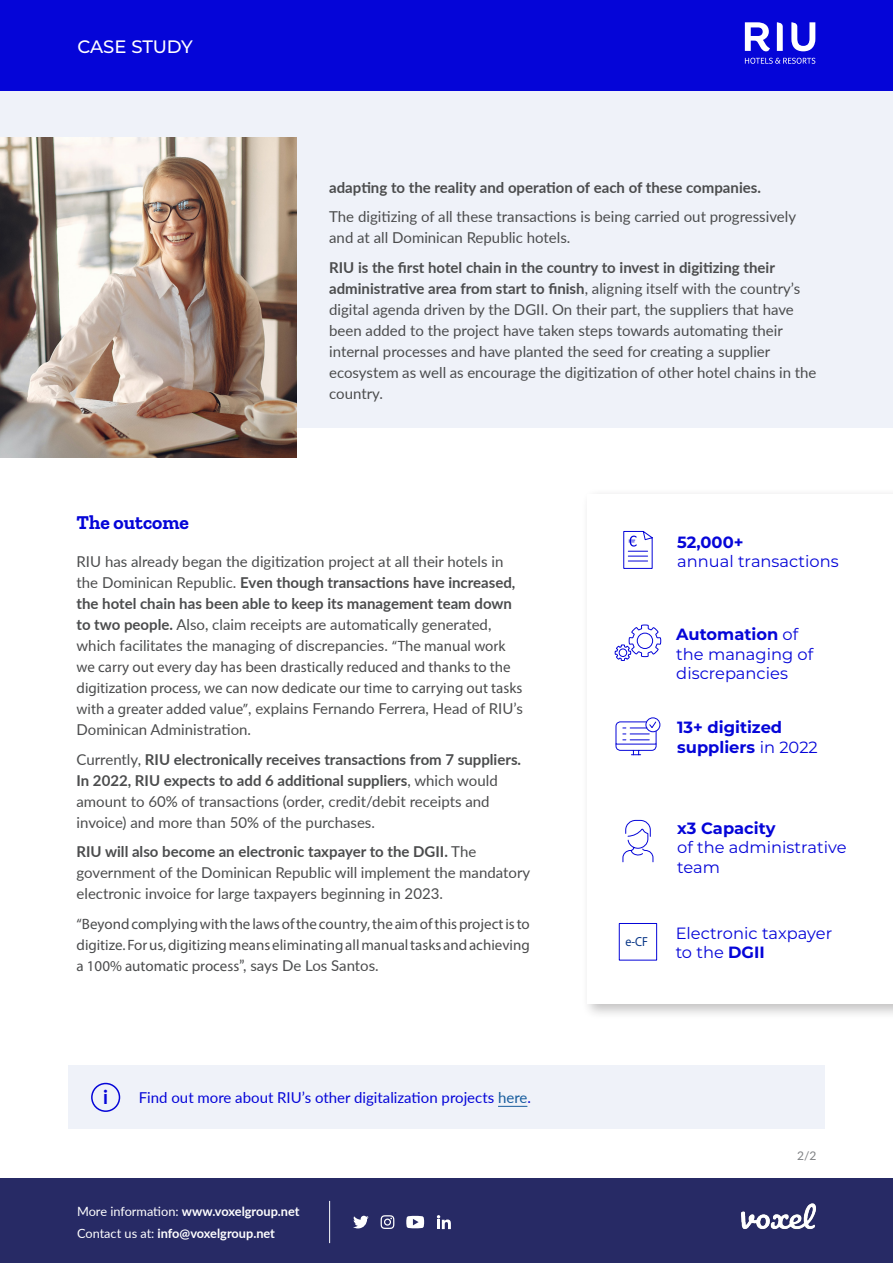
<style>
.page{position:relative;width:893px;height:1263px;background:#fff}
.page>*{position:absolute;margin:0;border:0;box-sizing:border-box;transform-origin:0 0}
.Subtítulos{font:700 19.5px "Zilla Slab";color:#0505d8}
.t1{font:700 19.5px "Lato";color:#0505d8}
.t2{font:500 18px "Montserrat";letter-spacing:-.01em;color:#fff}
.t3{font:16.35px/19.5px "Montserrat";color:#0505d8}
.t4{font:700 16.35px/19.5px "Montserrat";color:#0505d8}
.t5{font:15px/21px "Lato";color:#4b4c4d}
.t6{font:15px/21px "Myriad Pro";color:#4b4c4d;text-align:justify}
.t7{font:700 15px "Lato";color:#4b4c4d}
.t8{font:15px "Lato";color:#0505d8}
.t9{font:13.2px "Myriad Pro";color:#053385;scale:.92 1}
.t10{font:700 12.75px "Lato";color:#fff}
.t11{font:12px "Lato";color:#808285}
.s1{font-weight:700}
.s2{font-family:"Myriad Pro"}
.s3{font-family:"Lato"}
.s4{color:#175d9e}
.s5{font-weight:400}
</style>
<div class="page">
<div style="left:582px;top:488px;width:311px;height:531px;background:#231f20;opacity:.28"></div>
<div style="left:588px;top:494px;width:305px;height:510px;background:#fff"></div>
<div style="left:68px;top:1065px;width:757px;height:63px;background:#eff2f9"></div>
<div style="left:0;top:84px;width:893px;height:344px;background:#eff2f9"></div>
<div style="left:0;top:0;width:893px;height:90px;background:#0505d8"></div>
<svg style="left:745px;top:22px;width:70px;height:42px"></svg>
<svg style="left:498px;top:1106px;width:29px;height:1px"></svg>
<div style="left:91px;top:1083px;width:29px;height:29px;border:2px solid #0505d8;border-radius:50%"></div>
<div style="left:619px;top:923px;width:38px;height:37px;border:1px solid #0505d8"></div>
<svg style="left:622px;top:820px;width:32px;height:43px"></svg>
<img style="left:0;top:137px;width:297px;height:321px">
<div style="left:0;top:1179px;width:893px;height:84px;background:#272a65"></div>
<svg style="left:614px;top:624px;width:47px;height:37px"></svg>
<svg style="left:615px;top:717px;width:46px;height:38px"></svg>
<svg style="left:623px;top:531px;width:30px;height:38px"></svg>
<svg style="left:437px;top:1215px;width:14px;height:14px"></svg>
<svg style="left:353px;top:1216px;width:16px;height:12px"></svg>
<svg style="left:381px;top:1215px;width:13px;height:14px"></svg>
<svg style="left:406px;top:1216px;width:18px;height:12px"></svg>
<hr style="left:329px;top:1201px;width:1px;height:42px;background:#fff">
<img style="left:741px;top:1203px;width:75px;height:26px">
<p class="t2" style="left:77px;top:34px;width:117px">CASE STUDY</p>
<p class="t7" style="left:329px;top:176px;width:433px">adapting to the reality and operation of each of these companies.</p>
<p class="t5" style="left:329px;top:206px;width:468px">The digitizing of all these transactions is being carried out progressively and at all Dominican Republic hotels.</p>
<p class="t5" style="left:329px;top:256px;width:489px"><span class="s1">RIU is the first hotel chain in the country to invest in digitizing their administrative area from start to finish</span>, aligning itself with the country’s digital agenda driven by the DGII. On their part, the suppliers that have been added to the project have taken steps towards automating their internal processes and have planted the seed for creating a supplier ecosystem as well as encourage the digitization of other hotel chains in the country.</p>
<p class="Subtítulos" style="left:77px;top:511px;width:114px">The outcome</p>
<p class="t5" style="left:77px;top:550px;width:448px">RIU has already began the digitization project at all their hotels in the Dominican Republic. <span class="s1">Even though transactions have increased, the hotel chain has been able to keep its management team down to two people.</span> Also, claim receipts are automatically generated, which facilitates the managing of discrepancies. <span class="s2">“The manual work we carry out every day has been drastically reduced and thanks to the digitization process, we can now dedicate our time to carrying out tasks with a greater added value”</span>, explains Fernando Ferrera, Head of RIU’s Dominican Administration.</p>
<p class="t5" style="left:77px;top:748px;width:446px">Currently, <span class="s1">RIU electronically receives transactions from 7 suppliers.<br>In 2022, RIU expects to add 6 additional suppliers</span>, which would amount to 60% of transactions (order, credit/debit receipts and invoice) and more than 50% of the purchases.</p>
<p class="t5" style="left:77px;top:841px;width:455px"><span class="s1">RIU will also become an electronic taxpayer to the DGII.</span> The government of the Dominican Republic will implement the mandatory electronic invoice for large taxpayers beginning in 2023.</p>
<p class="t6" style="left:77px;top:913px;width:455px">“Beyond complying with the laws of the country, the aim of this project is to digitize. For us, digitizing means eliminating all manual tasks and achieving a 100% automatic process<span class="s3">”, says De Los Santos.</span></p>
<p class="t1" style="left:103px;top:1083px;width:6px">i</p>
<p class="t8" style="left:139px;top:1087px;width:394px">Find out more about RIU’s other digitalization projects <span class="s4">here</span>.</p>
<p class="t10" style="left:77px;top:1202px;width:224px"><span class="s5">More information:</span> www.voxelgroup.net</p>
<p class="t10" style="left:77px;top:1224px;width:199px"><span class="s5">Contact us at:</span> info@voxelgroup.net</p>
<p class="t9" style="left:625px;top:933px;width:26px">e-CF</p>
<p class="t3" style="left:677px;top:531px;width:163px"><span class="s1">52,000+<br></span>annual transactions</p>
<p class="t3" style="left:676px;top:624px;width:139px"><span class="s1">Automation</span> of the managing of discrepancies</p>
<p class="t4" style="left:677px;top:717px;width:142px">13+ digitized suppliers <span class="s5">in 2022</span></p>
<p class="t3" style="left:677px;top:818px;width:171px"><span class="s1">x3 Capacity<br></span>of the administrative team</p>
<p class="t3" style="left:676px;top:923px;width:158px">Electronic taxpayer to the <span class="s1">DGII</span></p>
<p class="t11" style="left:797px;top:1147px;width:21px">2/2</p>
</div>
